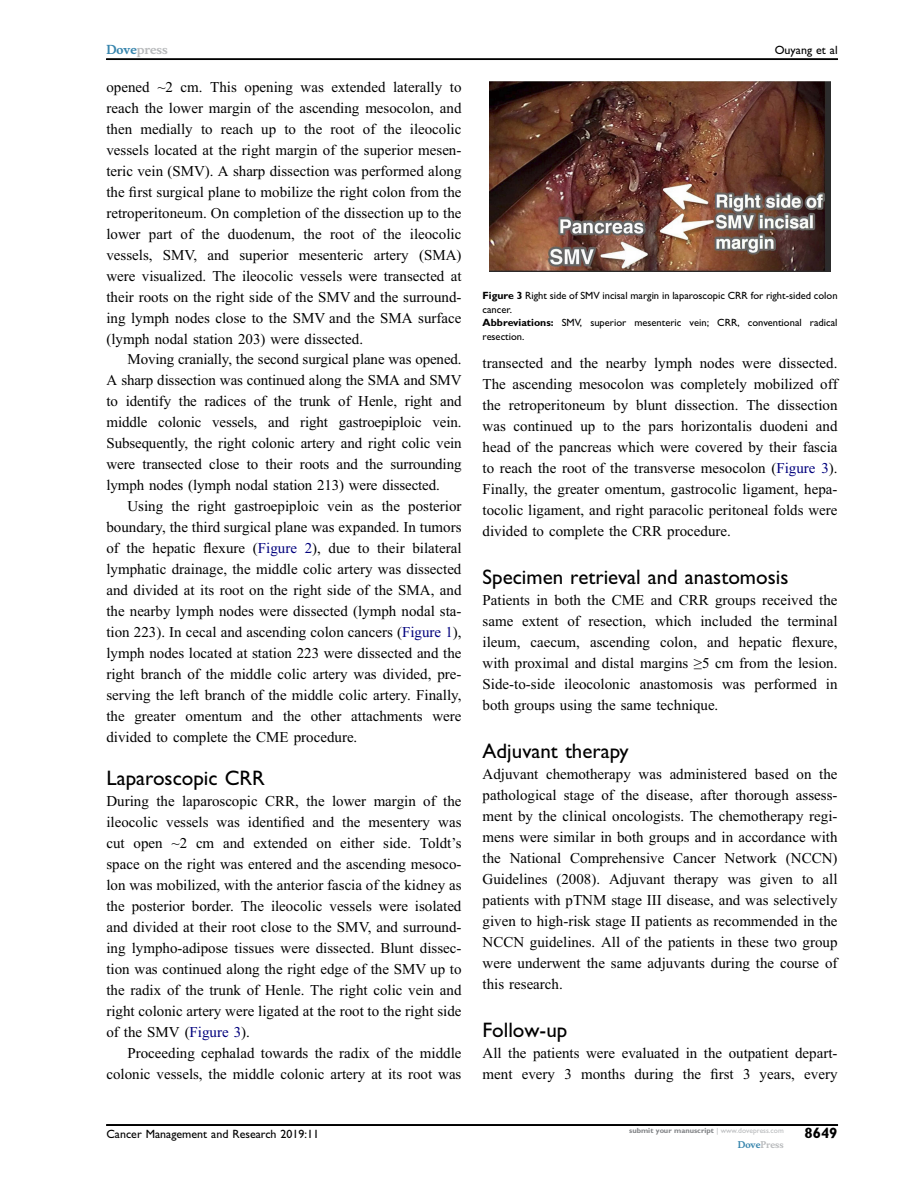
<style>
.page{position:relative;width:918px;height:1188px;background:#fff}
.page>*{position:absolute;margin:0;border:0;box-sizing:border-box;transform-origin:0 0}
.t1{font:21px "Adv TT96740 c 24";color:#000}
.t2{font:15px/21px "Adv OT5843 c 571";color:#000;text-align:justify}
.t3{font:15px "Adv T Tdd 0 b 0455.B";color:#000}
.t4{font:12px "Adv TT96740 c 24";color:#000}
.t5{font:12px "Adv OT14 f 6 c 37 d";color:#b8babc}
.t6{font:10.5px/13.5px "Adv TT96740 c 24";color:#000}
.t7{font:9px "Adv OT14 f 6 c 37 d";color:#b8babc}
.t8{font:7.5px "Adv T Tdd 0 b 0455.B";color:#808285}
.s1{color:#3785ad}
.s2{font-family:"Adv OT5843 c 571+fb"}
.s3{color:#00007d}
.s4{font-style:inherit}
.s5{font-family:"Adv T Tdd 0 b 0455.B"}
.s6{font-family:"Adv TT96740 c 24";color:#b8babc}
</style>
<div class="page">
<img style="left:490px;top:82px;width:340px;height:189px">
<hr style="left:106px;top:59px;width:732px;height:1px;background:#000">
<hr style="left:106px;top:1125px;width:732px;height:1px;background:#000">
<p class="t5" style="left:106px;top:44px;width:63px"><span class="s1">Dove</span>press</p>
<p class="t4" style="left:775px;top:45px;width:64px">Ouyang et al</p>
<p class="t2" style="left:106px;top:77px;width:357px">opened ~2 cm. This opening was extended laterally to reach the lower margin of the ascending mesocolon, and then medially to reach up to the root of the ileocolic vessels located at the right margin of the superior mesen&shy;teric vein (SMV). A sharp dissection was performed along the <span class="s2">fi</span>rst surgical plane to mobilize the right colon from the retroperitoneum. On completion of the dissection up to the lower part of the duodenum, the root of the ileocolic vessels, SMV, and superior mesenteric artery (SMA) were visualized. The ileocolic vessels were transected at their roots on the right side of the SMV and the surround&shy;ing lymph nodes close to the SMV and the SMA surface (lymph nodal station 203) were dissected.</p>
<p class="t2" style="left:106px;top:350px;width:357px;text-indent:21px">Moving cranially, the second surgical plane was opened.<br>A sharp dissection was continued along the SMA and SMV to identify the radices of the trunk of Henle, right and middle colonic vessels, and right gastroepiploic vein.<br>Subsequently, the right colonic artery and right colic vein were transected close to their roots and the surrounding lymph nodes (lymph nodal station 213) were dissected.</p>
<p class="t2" style="left:106px;top:497px;width:357px;text-indent:21px">Using the right gastroepiploic vein as the posterior boundary, the third surgical plane was expanded. In tumors of the hepatic <span class="s2">fl</span>exure (<span class="s3">Figure 2</span>), due to their bilateral lymphatic drainage, the middle colic artery was dissected and divided at its root on the right side of the SMA, and the nearby lymph nodes were dissected (lymph nodal sta&shy;tion 223). In cecal and ascending colon cancers (<span class="s3">Figure 1</span>), lymph nodes located at station 223 were dissected and the right branch of the middle colic artery was divided, pre&shy;serving the left branch of the middle colic artery. Finally, the greater omentum and the other attachments were divided to complete the CME procedure.</p>
<h1 class="t1" style="left:106px;top:771px;width:160px">Laparoscopic CRR</h1>
<p class="t2" style="left:106px;top:792px;width:357px">During the laparoscopic CRR, the lower margin of the ileocolic vessels was identi<span class="s2">fi</span>ed and the mesentery was cut open ~2 cm and extended on either side. Toldt<span class="s4">’</span>s space on the right was entered and the ascending mesoco&shy;lon was mobilized, with the anterior fascia of the kidney as the posterior border. The ileocolic vessels were isolated and divided at their root close to the SMV, and surround&shy;ing lympho-adipose tissues were dissected. Blunt dissec&shy;tion was continued along the right edge of the SMV up to the radix of the trunk of Henle. The right colic vein and right colonic artery were ligated at the root to the right side of the SMV (<span class="s3">Figure 3</span>).</p>
<p class="t2" style="left:106px;top:1044px;width:357px;text-align:right">Proceeding cephalad towards the radix of the middle colonic vessels, the middle colonic artery at its root was</p>
<p class="t6" style="left:483px;top:290px;width:357px"><span class="s5">Figure 3</span> Right side of SMV incisal margin in laparoscopic CRR for right-sided colon cancer.<br><span class="s5">Abbreviations:</span> SMV, superior mesenteric vein; CRR, conventional radical resection.</p>
<p class="t2" style="left:483px;top:354px;width:357px">transected and the nearby lymph nodes were dissected.<br>The ascending mesocolon was completely mobilized off the retroperitoneum by blunt dissection. The dissection was continued up to the pars horizontalis duodeni and head of the pancreas which were covered by their fascia to reach the root of the transverse mesocolon (<span class="s3">Figure 3</span>).<br>Finally, the greater omentum, gastrocolic ligament, hepa&shy;tocolic ligament, and right paracolic peritoneal folds were divided to complete the CRR procedure.</p>
<h1 class="t1" style="left:483px;top:570px;width:307px">Specimen retrieval and anastomosis</h1>
<p class="t2" style="left:483px;top:591px;width:357px">Patients in both the CME and CRR groups received the same extent of resection, which included the terminal ileum, caecum, ascending colon, and hepatic <span class="s2">fl</span>exure, with proximal and distal margins <span class="s4">≥</span>5 cm from the lesion.<br>Side-to-side ileocolonic anastomosis was performed in both groups using the same technique.</p>
<h1 class="t1" style="left:483px;top:744px;width:148px">Adjuvant therapy</h1>
<p class="t2" style="left:483px;top:765px;width:357px">Adjuvant chemotherapy was administered based on the pathological stage of the disease, after thorough assess&shy;ment by the clinical oncologists. The chemotherapy regi&shy;mens were similar in both groups and in accordance with the National Comprehensive Cancer Network (NCCN)<br>Guidelines (2008). Adjuvant therapy was given to all patients with pTNM stage III disease, and was selectively given to high-risk stage II patients as recommended in the NCCN guidelines. All of the patients in these two group were underwent the same adjuvants during the course of this research.</p>
<h1 class="t1" style="left:483px;top:1023px;width:86px">Follow-up</h1>
<p class="t2" style="left:483px;top:1044px;width:356px">All the patients were evaluated in the outpatient depart&shy;ment every 3 months during the <span class="s2">fi</span>rst 3 years, every</p>
<p class="t4" style="left:106px;top:1130px;width:214px">Cancer Management and Research 2019:11</p>
<p class="t8" style="left:629px;top:1128px;width:156px">submit your manuscript <span class="s6">| www.dovepress.com</span></p>
<p class="t7" style="left:738px;top:1141px;width:47px"><span class="s1">Dove</span>Press</p>
<p class="t3" style="left:804px;top:1128px;width:35px">8649</p>
</div>
